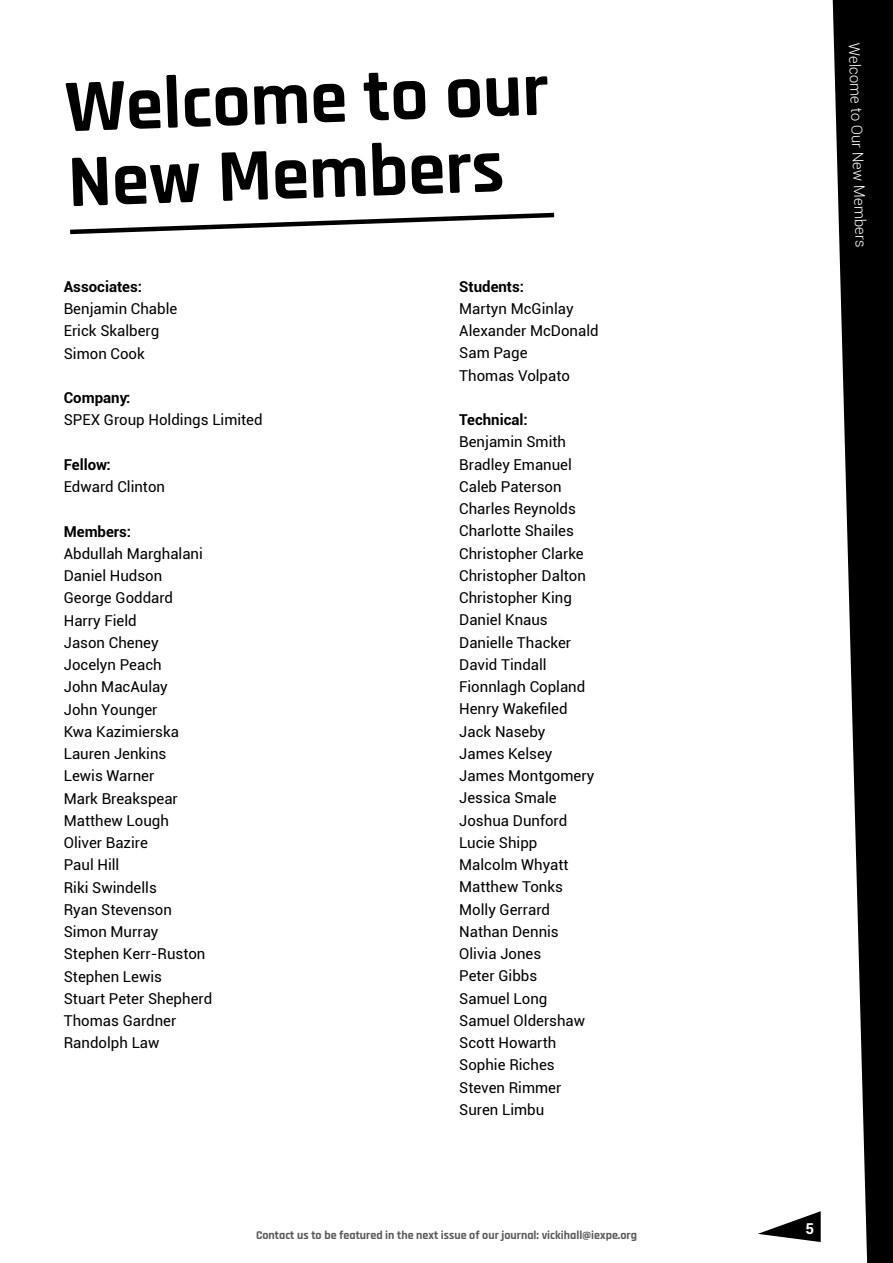
<style>
.page{position:relative;width:893px;height:1263px;background:#fff}
.page>*{position:absolute;margin:0;border:0;box-sizing:border-box;transform-origin:0 0}
.t1{font:700 75px/75px "Rajdhani";color:#000}
.t2{font:15px/22.2px "Roboto";color:#000}
.t3{font:700 15px "Roboto";color:#000}
.t4{font:300 15px "Roboto";color:#fff}
.t5{font:700 15px "Roboto";color:#fff}
.t6{font:700 12px "Rajdhani";color:#58595b}
</style>
<div class="page">
<svg style="left:833px;top:0;width:60px;height:1263px;fill:#000"></svg>
<svg style="left:758px;top:1211px;width:63px;height:31px"></svg>
<svg style="left:70px;top:212px;width:485px;height:23px"></svg>
<h1 class="t1" style="left:64px;top:72px;width:485px;rotate:-2deg">Welcome to our<br>New Members</h1>
<p class="t3" style="left:64px;top:276px;width:80px">Associates:</p>
<p class="t2" style="left:64px;top:297px;width:115px">Benjamin Chable<br>Erick Skalberg<br>Simon Cook</p>
<p class="t3" style="left:64px;top:387px;width:68px">Company:</p>
<p class="t2" style="left:64px;top:408px;width:200px">SPEX Group Holdings Limited</p>
<p class="t3" style="left:64px;top:454px;width:48px">Fellow:</p>
<p class="t2" style="left:64px;top:475px;width:103px">Edward Clinton</p>
<p class="t3" style="left:64px;top:521px;width:69px">Members:</p>
<p class="t2" style="left:64px;top:542px;width:150px">Abdullah Marghalani<br>Daniel Hudson<br>George Goddard<br>Harry Field<br>Jason Cheney<br>Jocelyn Peach<br>John MacAulay<br>John Younger<br>Kwa Kazimierska<br>Lauren Jenkins<br>Lewis Warner<br>Mark Breakspear<br>Matthew Lough<br>Oliver Bazire<br>Paul Hill<br>Riki Swindells<br>Ryan Stevenson<br>Simon Murray<br>Stephen Kerr-Ruston<br>Stephen Lewis<br>Stuart Peter Shepherd<br>Thomas Gardner<br>Randolph Law</p>
<p class="t3" style="left:459px;top:276px;width:66px">Students:</p>
<p class="t2" style="left:459px;top:297px;width:141px">Martyn McGinlay<br>Alexander McDonald<br>Sam Page<br>Thomas Volpato</p>
<p class="t3" style="left:459px;top:409px;width:70px">Technical:</p>
<p class="t2" style="left:459px;top:430px;width:137px">Benjamin Smith<br>Bradley Emanuel<br>Caleb Paterson<br>Charles Reynolds<br>Charlotte Shailes<br>Christopher Clarke<br>Christopher Dalton<br>Christopher King<br>Daniel Knaus<br>Danielle Thacker<br>David Tindall<br>Fionnlagh Copland<br>Henry Wakefiled<br>Jack Naseby<br>James Kelsey<br>James Montgomery<br>Jessica Smale<br>Joshua Dunford<br>Lucie Shipp<br>Malcolm Whyatt<br>Matthew Tonks<br>Molly Gerrard<br>Nathan Dennis<br>Olivia Jones<br>Peter Gibbs<br>Samuel Long<br>Samuel Oldershaw<br>Scott Howarth<br>Sophie Riches<br>Steven Rimmer<br>Suren Limbu</p>
<p class="t6" style="left:256px;top:1228px;width:382px">Contact us to be featured in the next issue of our journal: vickihall@iexpe.org</p>
<p class="t4" style="left:864px;top:42px;width:207px;rotate:88deg">Welcome to Our New Members</p>
<p class="t5" style="left:806px;top:1218px;width:10px">5</p>
</div>
